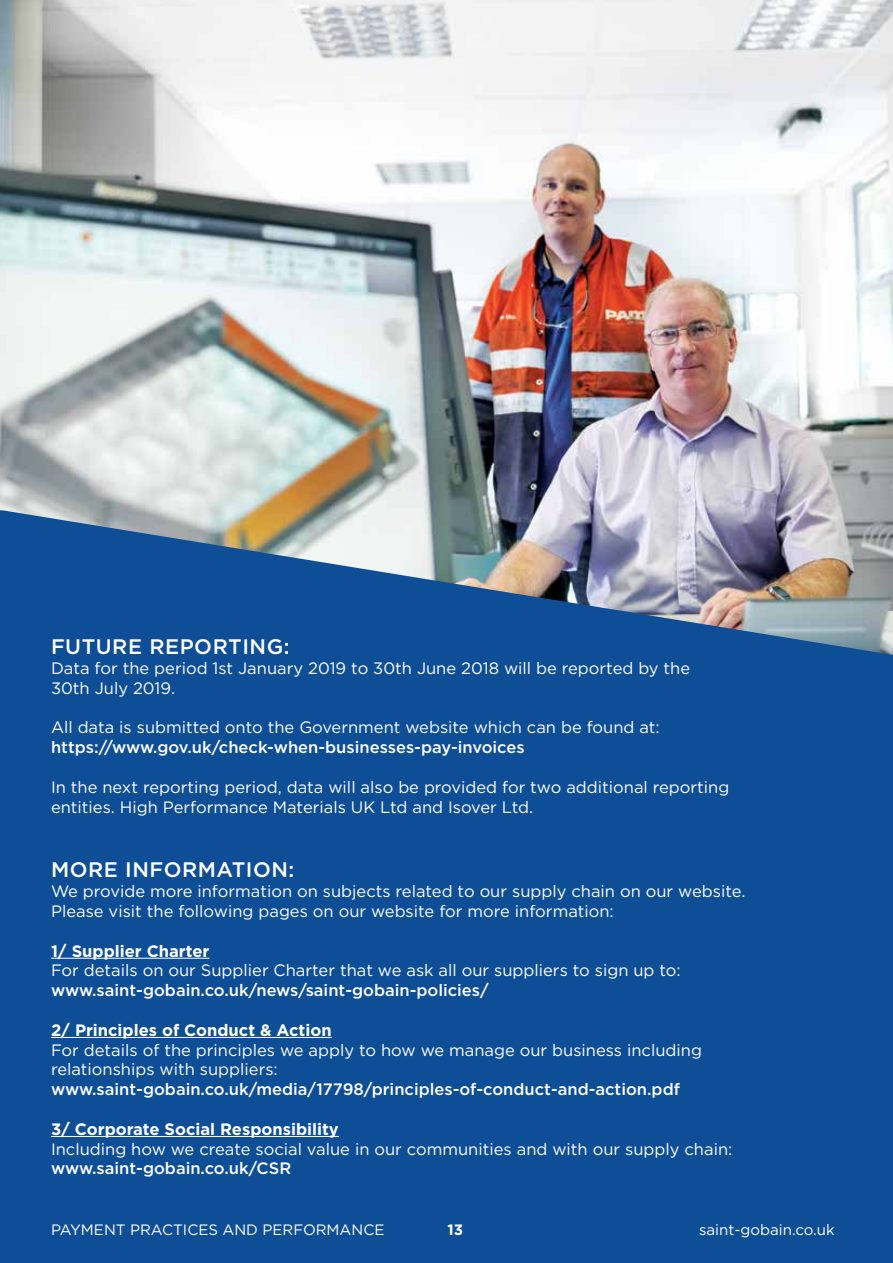
<style>
.page{position:relative;width:893px;height:1263px;background:#fff}
.page>*{position:absolute;margin:0;border:0;box-sizing:border-box;transform-origin:0 0}
.t1{font:500 21px "Gotham";letter-spacing:.025em;color:#fff}
.t2{font:16.5px/19.8px "Gotham";color:#fff}
.t3{font:500 16.5px "Gotham";color:#fff}
.t4{font:700 16.5px "Gotham";color:#fff}
.t5{font:15px "Gotham";color:#fff}
.t6{font:700 15px "Gotham";color:#fff}
</style>
<div class="page">
<img style="left:0;top:0;width:893px;height:508px">
<div style="left:0;top:969px;width:893px;height:294px;background:#0e4e96"></div>
<svg style="left:0;top:508px;width:893px;height:529px;background:#235a98"></svg>
<hr style="left:51px;top:958px;width:158px;height:1px;background:#fff">
<hr style="left:51px;top:1037px;width:281px;height:1px;background:#fff">
<hr style="left:51px;top:1136px;width:288px;height:1px;background:#fff">
<p class="t1" style="left:51px;top:633px;width:240px">FUTURE REPORTING:</p>
<p class="t2" style="left:51px;top:658px;width:641px">Data for the period 1st January 2019 to 30th June 2018 will be reported by the<br>30th July 2019.</p>
<p class="t2" style="left:51px;top:717px;width:610px">All data is submitted onto the Government website which can be found at:</p>
<p class="t3" style="left:51px;top:736px;width:475px">https://www.gov.uk/check-when-businesses-pay-invoices</p>
<p class="t2" style="left:51px;top:777px;width:680px">In the next reporting period, data will also be provided for two additional reporting entities. High Performance Materials UK Ltd and Isover Ltd.</p>
<p class="t1" style="left:51px;top:856px;width:245px">MORE INFORMATION:</p>
<p class="t2" style="left:51px;top:881px;width:696px">We provide more information on subjects related to our supply chain on our website.<br>Please visit the following pages on our website for more information:</p>
<p class="t4" style="left:51px;top:940px;width:160px">1/ Supplier Charter</p>
<p class="t2" style="left:51px;top:960px;width:631px">For details on our Supplier Charter that we ask all our suppliers to sign up to:</p>
<p class="t3" style="left:51px;top:979px;width:439px">www.saint-gobain.co.uk/news/saint-gobain-policies/</p>
<p class="t4" style="left:51px;top:1019px;width:282px">2/ Principles of Conduct &amp; Action</p>
<p class="t2" style="left:51px;top:1039px;width:652px">For details of the principles we apply to how we manage our business including relationships with suppliers:</p>
<p class="t3" style="left:51px;top:1078px;width:630px">www.saint-gobain.co.uk/media/17798/principles-of-conduct-and-action.pdf</p>
<p class="t4" style="left:51px;top:1118px;width:289px">3/ Corporate Social Responsibility</p>
<p class="t2" style="left:51px;top:1138px;width:683px">Including how we create social value in our communities and with our supply chain:</p>
<p class="t3" style="left:51px;top:1158px;width:242px">www.saint-gobain.co.uk/CSR</p>
<p class="t5" style="left:51px;top:1220px;width:335px">PAYMENT PRACTICES AND PERFORMANCE</p>
<p class="t6" style="left:447px;top:1219px;width:17px">13</p>
<p class="t5" style="left:699px;top:1220px;width:137px">saint-gobain.co.uk</p>
</div>
